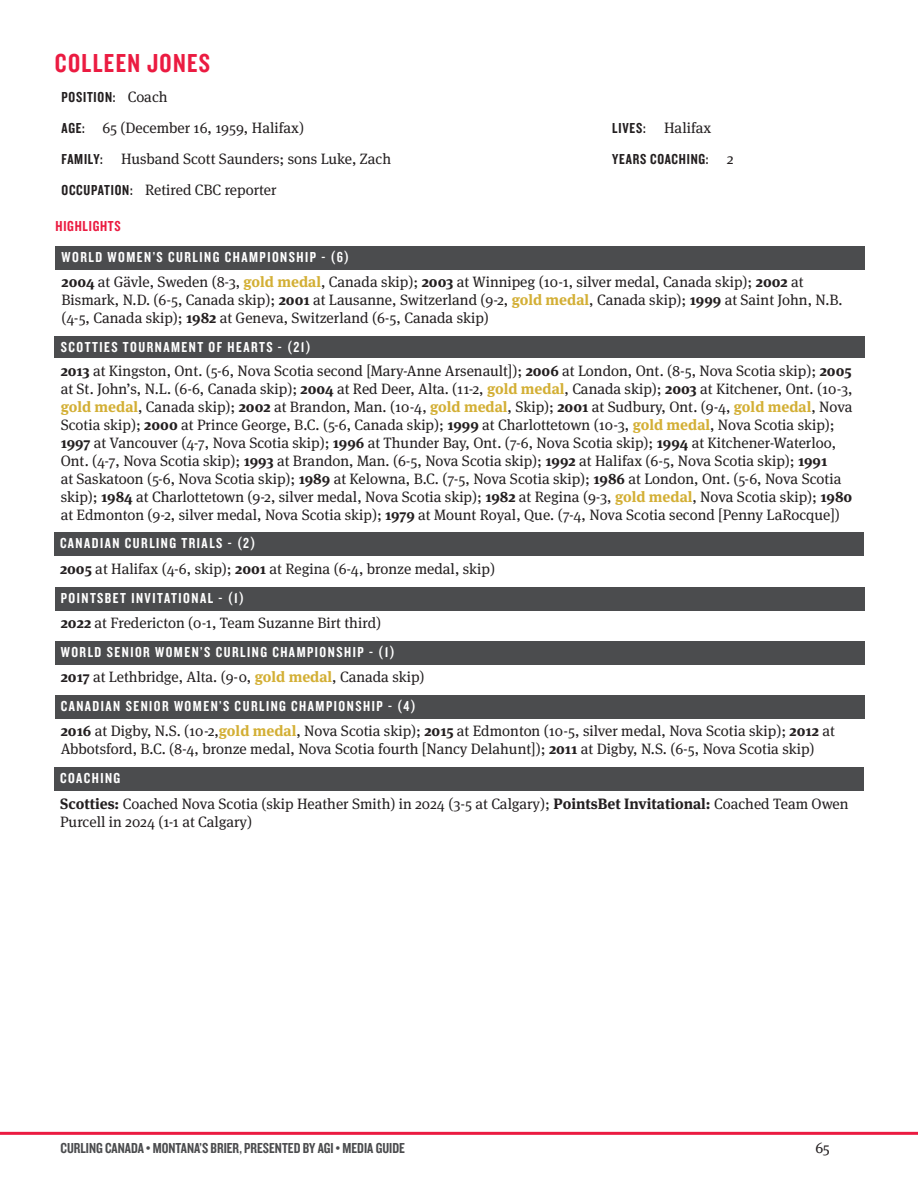
<style>
.page{position:relative;width:918px;height:1188px;background:#fff}
.page>*{position:absolute;margin:0;border:0;box-sizing:border-box;transform-origin:0 0}
.t1{font:27px "Knockout HTF49 Liteweight";letter-spacing:.05em;color:#eb1b41}
.t2{font:15px/18px "Meta Serif Pro";color:#231f20}
.t3{font:15px "Knockout HTF49 Liteweight";letter-spacing:.1em;color:#fff}
.t4{font:15px "Knockout HTF49 Liteweight";color:#4b4c4e}
.t5{font:15px "Knockout HTF49 Liteweight";letter-spacing:.05em;color:#231f20}
.t6{font:15px "Knockout HTF49 Liteweight";letter-spacing:.05em;color:#eb1b41}
.s1{font-family:"Meta Serif Pro"}
.s2{font-family:"Knockout HTF49 Liteweight"}
.s3{font-weight:700}
.s4{font-weight:700;color:#d3af35}
</style>
<div class="page">
<hr style="left:0;top:1132px;width:918px;height:3px;background:#eb1b41">
<div style="left:56px;top:246px;width:810px;height:24px;background:#4b4c4e"></div>
<div style="left:55px;top:336px;width:810px;height:22px;background:#4b4c4e"></div>
<div style="left:54px;top:532px;width:810px;height:24px;background:#4b4c4e"></div>
<div style="left:55px;top:641px;width:810px;height:24px;background:#4b4c4e"></div>
<div style="left:55px;top:695px;width:810px;height:24px;background:#4b4c4e"></div>
<div style="left:55px;top:587px;width:810px;height:24px;background:#4b4c4e"></div>
<div style="left:54px;top:767px;width:810px;height:24px;background:#4b4c4e"></div>
<h1 class="t1" style="left:55px;top:49px;width:157px">COLLEEN JONES</h1>
<p class="t5" style="left:62px;top:90px;width:108px">POSITION: <span class="s1">Coach</span></p>
<p class="t2" style="left:62px;top:118px;width:244px"><span class="s2">AGE:</span> 65 (December 16, 1959, Halifax)</p>
<p class="t2" style="left:612px;top:118px;width:100px"><span class="s2">LIVES:</span> Halifax</p>
<p class="t2" style="left:62px;top:149px;width:331px"><span class="s2">FAMILY:</span> Husband Scott Saunders; sons Luke, Zach</p>
<p class="t5" style="left:612px;top:151px;width:123px">YEARS COACHING: <span class="s1">2</span></p>
<p class="t2" style="left:62px;top:180px;width:217px"><span class="s2">OCCUPATION:</span> Retired CBC reporter</p>
<p class="t6" style="left:56px;top:218px;width:67px">HIGHLIGHTS</p>
<p class="t3" style="left:62px;top:249px;width:289px">WORLD WOMEN’S CURLING CHAMPIONSHIP - (6)</p>
<p class="t2" style="left:62px;top:272px;width:783px"><span class="s3">2004</span> at Gävle, Sweden (8-3, <span class="s4">gold medal</span>, Canada skip); <span class="s3">2003</span> at Winnipeg (10-1, silver medal, Canada skip); <span class="s3">2002</span> at<br>Bismark, N.D. (6-5, Canada skip); <span class="s3">2001</span> at Lausanne, Switzerland (9-2, <span class="s4">gold medal</span>, Canada skip); <span class="s3">1999</span> at Saint John, N.B. (4-5, Canada skip); <span class="s3">1982</span> at Geneva, Switzerland (6-5, Canada skip)</p>
<p class="t3" style="left:61px;top:340px;width:252px">SCOTTIES TOURNAMENT OF HEARTS - (21)</p>
<p class="t2" style="left:61px;top:361px;width:793px"><span class="s3">2013</span> at Kingston, Ont. (5-6, Nova Scotia second [Mary-Anne Arsenault]); <span class="s3">2006</span> at London, Ont. (8-5, Nova Scotia skip); <span class="s3">2005 </span>at St. John’s, N.L. (6-6, Canada skip); <span class="s3">2004</span> at Red Deer, Alta. (11-2, <span class="s4">gold medal</span>, Canada skip); <span class="s3">2003</span> at Kitchener, Ont. (10-3, <span class="s4">gold medal</span>, Canada skip); <span class="s3">2002</span> at Brandon, Man. (10-4, <span class="s4">gold medal</span>, Skip); <span class="s3">2001</span> at Sudbury, Ont. (9-4, <span class="s4">gold medal</span>, Nova Scotia skip); <span class="s3">2000</span> at Prince George, B.C. (5-6, Canada skip); <span class="s3">1999</span> at Charlottetown (10-3, <span class="s4">gold medal</span>, Nova Scotia skip); <span class="s3">1997</span> at Vancouver (4-7, Nova Scotia skip); <span class="s3">1996</span> at Thunder Bay, Ont. (7-6, Nova Scotia skip); <span class="s3">1994</span> at Kitchener-Waterloo, Ont. (4-7, Nova Scotia skip); <span class="s3">1993</span> at Brandon, Man. (6-5, Nova Scotia skip); <span class="s3">1992</span> at Halifax (6-5, Nova Scotia skip); <span class="s3">1991<br></span>at Saskatoon (5-6, Nova Scotia skip); <span class="s3">1989</span> at Kelowna, B.C. (7-5, Nova Scotia skip); <span class="s3">1986</span> at London, Ont. (5-6, Nova Scotia skip); <span class="s3">1984</span> at Charlottetown (9-2, silver medal, Nova Scotia skip); <span class="s3">1982</span> at Regina (9-3, <span class="s4">gold medal</span>, Nova Scotia skip); <span class="s3">1980 </span>at Edmonton (9-2, silver medal, Nova Scotia skip); <span class="s3">1979</span> at Mount Royal, Que. (7-4, Nova Scotia second [Penny LaRocque])</p>
<p class="t3" style="left:60px;top:536px;width:197px">CANADIAN CURLING TRIALS - (2)</p>
<p class="t2" style="left:60px;top:559px;width:437px"><span class="s3">2005</span> at Halifax (4-6, skip); <span class="s3">2001</span> at Regina (6-4, bronze medal, skip)</p>
<p class="t3" style="left:61px;top:590px;width:185px">POINTSBET INVITATIONAL - (1)</p>
<p class="t2" style="left:61px;top:613px;width:322px"><span class="s3">2022</span> at Fredericton (0-1, Team Suzanne Birt third)</p>
<p class="t3" style="left:61px;top:644px;width:336px">WORLD SENIOR WOMEN’S CURLING CHAMPIONSHIP - (1)</p>
<p class="t2" style="left:61px;top:667px;width:365px"><span class="s3">2017</span> at Lethbridge, Alta. (9-0, <span class="s4">gold medal</span>, Canada skip)</p>
<p class="t3" style="left:61px;top:698px;width:356px">CANADIAN SENIOR WOMEN’S CURLING CHAMPIONSHIP - (4)</p>
<p class="t2" style="left:61px;top:721px;width:776px"><span class="s3">2016</span> at Digby, N.S. (10-2,<span class="s4">gold medal</span>, Nova Scotia skip); <span class="s3">2015</span> at Edmonton (10-5, silver medal, Nova Scotia skip); <span class="s3">2012</span> at<br>Abbotsford, B.C. (8-4, bronze medal, Nova Scotia fourth [Nancy Delahunt]); <span class="s3">2011</span> at Digby, N.S. (6-5, Nova Scotia skip)</p>
<p class="t3" style="left:60px;top:770px;width:62px">COACHING</p>
<p class="t2" style="left:60px;top:794px;width:790px"><span class="s3">Scotties:</span> Coached Nova Scotia (skip Heather Smith) in 2024 (3-5 at Calgary); <span class="s3">PointsBet Invitational:</span> Coached Team Owen<br>Purcell in 2024 (1-1 at Calgary)</p>
<p class="t4" style="left:60px;top:1141px;width:346px">CURLING CANADA • MONTANA’S BRIER, PRESENTED BY AGI • MEDIA GUIDE</p>
<p class="t2" style="left:815px;top:1138px;width:16px">65</p>
</div>
